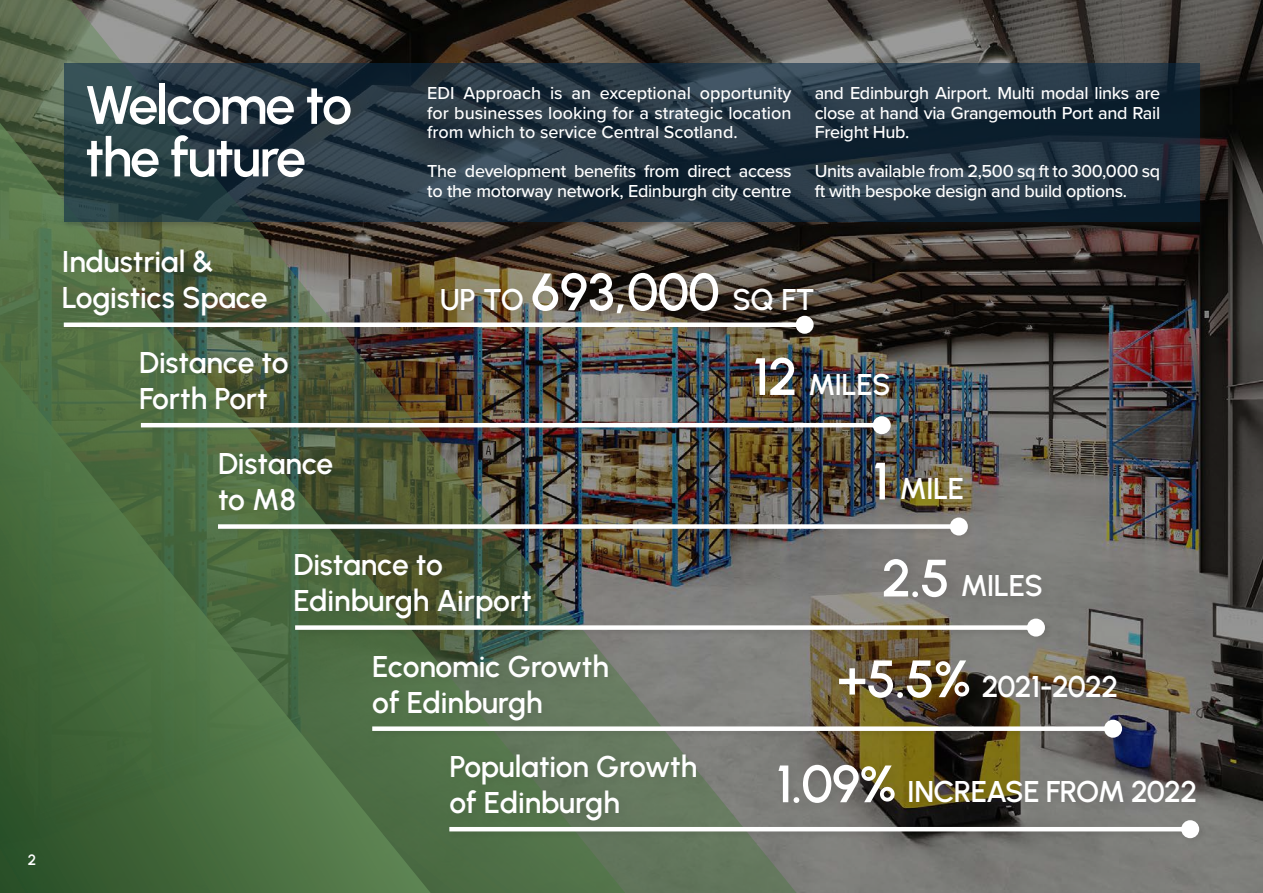
<style>
.page{position:relative;width:1263px;height:893px;background:#fff}
.page>*{position:absolute;margin:0;border:0;box-sizing:border-box;transform-origin:0 0}
.t1{font:600 54px/52.5px "Urbanist";letter-spacing:-.04em;color:#fff}
.t2{font:600 30px/36px "Urbanist";letter-spacing:-.01em;color:#fff}
.t3{font:500 18px/19.5px "Proxima Nova";letter-spacing:-.02em;color:#fff;text-align:justify}
.t4{font:600 15px "Urbanist";color:#fff}
.s1{font-size:52.5px}
</style>
<div class="page">
<img style="left:803px;top:0;width:460px;height:893px">
<img style="left:0;top:0;width:803px;height:893px">
<img style="left:0;top:112px;width:632px;height:781px">
<svg style="left:0;top:352px;width:438px;height:541px;background:#49693d"></svg>
<div style="left:62px;top:62px;width:1145px;height:168px;background:#231f20;opacity:.35"></div>
<svg style="left:64px;top:64px;width:1135px;height:158px;background:#243642"></svg>
<div style="left:58px;top:245px;width:219px;height:82px;background:#231f20;opacity:.1"></div>
<div style="left:436px;top:268px;width:388px;height:56px;background:#231f20;opacity:.1"></div>
<div style="left:62px;top:314px;width:759px;height:27px;background:#231f20;opacity:.1"></div>
<div style="left:64px;top:322px;width:741px;height:5px;background:#fff"></div>
<div style="left:796px;top:316px;width:18px;height:18px;background:#fff;border-radius:50%"></div>
<div style="left:370px;top:718px;width:759px;height:27px;background:#231f20;opacity:.1"></div>
<div style="left:372px;top:726px;width:741px;height:5px;background:#fff"></div>
<div style="left:1104px;top:720px;width:18px;height:18px;background:#fff;border-radius:50%"></div>
<div style="left:368px;top:649px;width:251px;height:82px;background:#231f20;opacity:.1"></div>
<div style="left:834px;top:655px;width:293px;height:54px;background:#231f20;opacity:.1"></div>
<div style="left:139px;top:414px;width:759px;height:27px;background:#231f20;opacity:.1"></div>
<hr style="left:141px;top:423px;width:741px;height:4px;background:#fff">
<div style="left:873px;top:416px;width:18px;height:18px;background:#fff;border-radius:50%"></div>
<div style="left:136px;top:347px;width:163px;height:73px;background:#231f20;opacity:.1"></div>
<div style="left:751px;top:353px;width:149px;height:53px;background:#231f20;opacity:.1"></div>
<div style="left:293px;top:617px;width:759px;height:27px;background:#231f20;opacity:.1"></div>
<div style="left:295px;top:625px;width:741px;height:5px;background:#fff"></div>
<div style="left:1027px;top:619px;width:18px;height:18px;background:#fff;border-radius:50%"></div>
<div style="left:879px;top:554px;width:173px;height:54px;background:#7b7b78"></div>
<div style="left:290px;top:549px;width:251px;height:81px;background:#231f20;opacity:.1"></div>
<div style="left:216px;top:516px;width:759px;height:27px;background:#231f20;opacity:.1"></div>
<div style="left:218px;top:524px;width:741px;height:5px;background:#fff"></div>
<div style="left:950px;top:517px;width:18px;height:18px;background:#fff;border-radius:50%"></div>
<div style="left:870px;top:458px;width:104px;height:52px;background:#231f20;opacity:.1"></div>
<div style="left:214px;top:448px;width:130px;height:74px;background:#231f20;opacity:.1"></div>
<div style="left:448px;top:818px;width:758px;height:27px;background:#231f20;opacity:.1"></div>
<hr style="left:449px;top:827px;width:741px;height:4px;background:#fff">
<div style="left:1181px;top:820px;width:18px;height:18px;background:#fff;border-radius:50%"></div>
<div style="left:774px;top:760px;width:432px;height:54px;background:#231f20;opacity:.1"></div>
<div style="left:445px;top:750px;width:262px;height:81px;background:#231f20;opacity:.1"></div>
<p class="t4" style="left:28px;top:850px;width:10px">2</p>
<p class="t1" style="left:85px;top:77px;width:269px">Welcome to the future</p>
<p class="t3" style="left:427px;top:83px;width:366px">EDI Approach is an exceptional opportunity for businesses looking for a strategic location from which to service Central Scotland.</p>
<p class="t3" style="left:427px;top:161px;width:366px">The development benefits from direct access to the motorway network, Edinburgh city centre</p>
<p class="t3" style="left:815px;top:83px;width:347px">and Edinburgh Airport. Multi modal links are close at hand via Grangemouth Port and Rail Freight Hub.</p>
<p class="t3" style="left:815px;top:161px;width:347px">Units available from 2,500 sq ft to 300,000 sq ft with bespoke design and build options.</p>
<p class="t2" style="left:62px;top:243px;width:154px">Industrial &amp;</p>
<p class="t2" style="left:62px;top:279px;width:207px">Logistics Space</p>
<p class="t2" style="left:440px;top:281px;width:376px">UP TO <span class="s1">693,000</span> SQ FT</p>
<p class="t2" style="left:139px;top:344px;width:151px">Distance to<br>Forth Port</p>
<p class="t2" style="left:753px;top:366px;width:139px"><span class="s1">12</span> MILES</p>
<p class="t2" style="left:218px;top:445px;width:117px">Distance</p>
<p class="t2" style="left:218px;top:481px;width:79px">to M8</p>
<p class="t2" style="left:293px;top:546px;width:240px">Distance to<br>Edinburgh Airport</p>
<p class="t2" style="left:372px;top:647px;width:238px">Economic Growth</p>
<p class="t2" style="left:372px;top:683px;width:172px">of Edinburgh</p>
<p class="t2" style="left:449px;top:748px;width:249px">Population Growth</p>
<p class="t2" style="left:449px;top:784px;width:172px">of Edinburgh</p>
<p class="t2" style="left:873px;top:470px;width:93px"><span class="s1">1</span> MILE</p>
<p class="t2" style="left:882px;top:567px;width:163px"><span class="s1">2.5</span> MILES</p>
<p class="t2" style="left:837px;top:668px;width:283px"><span class="s1">+5.5%</span> 2021-2022</p>
<p class="t2" style="left:776px;top:773px;width:422px"><span class="s1">1.09%</span> INCREASE FROM 2022</p>
</div>
